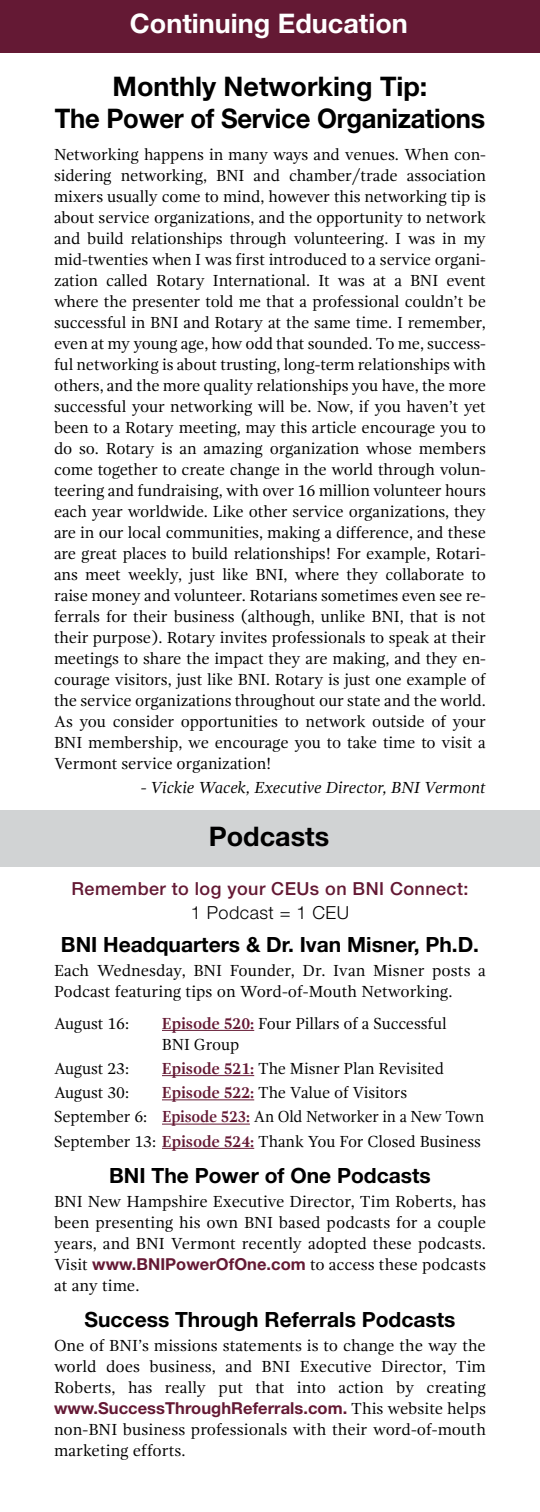
<style>
.page{position:relative;width:540px;height:1512px;background:#fff}
.page>*{position:absolute;margin:0;border:0;box-sizing:border-box;transform-origin:0 0}
.t1{font:700 27px/32.4px "Helvetica Neue";color:#000;text-align:center}
.t2{font:700 27px "Helvetica Neue";color:#fff}
.t3{font:700 21px "Helvetica Neue";color:#000}
.t4{font:500 18px "Helvetica Neue";letter-spacing:.025em;color:#641934}
.t5{font:300 18px "Helvetica Neue";letter-spacing:.025em;color:#000}
.t6{font:16.5px/21px "Gandhi Serif";letter-spacing:-.005em;color:#000}
.t7{font:700 16.5px "Helvetica Neue";letter-spacing:.005em;color:#641934}
.t8{font:italic 16.5px "Gandhi Serif";letter-spacing:.005em;color:#000}
.s1{font-weight:700;color:#641934}
.s2{font-family:"Helvetica Neue";font-weight:700;color:#641934}
.s3{font-family:"Gandhi Serif";font-weight:400;color:#000}
</style>
<div class="page">
<div style="left:0;top:810px;width:540px;height:56px;background:#d1d3d4"></div>
<hr style="left:162px;top:1030px;width:92px;height:1px;background:#641934">
<hr style="left:162px;top:1075px;width:92px;height:1px;background:#641934">
<hr style="left:162px;top:1099px;width:92px;height:1px;background:#641934">
<hr style="left:162px;top:1124px;width:88px;height:1px;background:#641934">
<hr style="left:162px;top:1148px;width:92px;height:1px;background:#641934">
<div style="left:0;top:0;width:540px;height:53px;background:#641934"></div>
<h1 class="t2" style="left:130px;top:6px;width:279px">Continuing Education</h1>
<h1 class="t1" style="left:55px;top:69px;width:432px">Monthly Networking Tip:<br>The Power of Service Organizations</h1>
<p class="t6" style="left:54px;top:144px;width:434px;text-align:justify">Networking happens in many ways and venues. When con&shy;sidering networking, BNI and chamber/trade association mixers usually come to mind, however this networking tip is about service organizations, and the opportunity to network and build relationships through volunteering. I was in my mid-twenties when I was first introduced to a service organi&shy;zation called Rotary International. It was at a BNI event where the presenter told me that a professional couldn’t be successful in BNI and Rotary at the same time. I remember, even at my young age, how odd that sounded. To me, success&shy;ful networking is about trusting, long-term relationships with others, and the more quality relationships you have, the more successful your networking will be. Now, if you haven’t yet been to a Rotary meeting, may this article encourage you to do so. Rotary is an amazing organization whose members come together to create change in the world through volun&shy;teering and fundraising, with over 16 million volunteer hours each year worldwide. Like other service organizations, they are in our local communities, making a difference, and these are great places to build relationships! For example, Rotari&shy;ans meet weekly, just like BNI, where they collaborate to raise money and volunteer. Rotarians sometimes even see re&shy;ferrals for their business (although, unlike BNI, that is not their purpose). Rotary invites professionals to speak at their meetings to share the impact they are making, and they en&shy;courage visitors, just like BNI. Rotary is just one example of the service organizations throughout our state and the world.<br>As you consider opportunities to network outside of your BNI membership, we encourage you to take time to visit a Vermont service organization!</p>
<p class="t8" style="left:141px;top:778px;width:347px">- Vickie Wacek, Executive Director, BNI Vermont</p>
<h1 class="t1" style="left:209px;top:820px;width:122px">Podcasts</h1>
<p class="t4" style="left:71px;top:877px;width:399px">Remember to log your CEUs on BNI Connect:</p>
<p class="t5" style="left:191px;top:902px;width:160px">1 Podcast = 1 CEU</p>
<p class="t3" style="left:61px;top:931px;width:420px">BNI Headquarters &amp; Dr. Ivan Misner, Ph.D.</p>
<p class="t6" style="left:54px;top:960px;width:433px">Each Wednesday, BNI Founder, Dr. Ivan Misner posts a<br>Podcast featuring tips on Word-of-Mouth Networking.</p>
<p class="t6" style="left:54px;top:1013px;width:77px">August 16:</p>
<p class="t6" style="left:162px;top:1013px;width:286px"><span class="s1">Episode 520:</span> Four Pillars of a Successful<br>BNI Group</p>
<p class="t6" style="left:54px;top:1058px;width:77px">August 23:</p>
<p class="t6" style="left:162px;top:1058px;width:284px"><span class="s1">Episode 521:</span> The Misner Plan Revisited</p>
<p class="t6" style="left:54px;top:1082px;width:77px">August 30:</p>
<p class="t6" style="left:54px;top:1081px;width:432px;line-height:24.3px;text-indent:108px"><span class="s1">Episode 522:</span> The Value of Visitors<br>September 6: <span class="s1">Episode 523:</span> An Old Networker in a New Town<br>September 13: <span class="s1">Episode 524:</span> Thank You For Closed Business</p>
<p class="t3" style="left:109px;top:1162px;width:323px">BNI The Power of One Podcasts</p>
<p class="t6" style="left:54px;top:1191px;width:434px;text-align:justify">BNI New Hampshire Executive Director, Tim Roberts, has been presenting his own BNI based podcasts for a couple years, and BNI Vermont recently adopted these podcasts.<br>Visit <span class="s2">www.BNIPowerOfOne.com</span> to access these podcasts at any time.</p>
<p class="t3" style="left:84px;top:1306px;width:373px">Success Through Referrals Podcasts</p>
<p class="t6" style="left:54px;top:1335px;width:433px;text-align:justify">One of BNI’s missions statements is to change the way the world does business, and BNI Executive Director, Tim Roberts, has really put that into action by creating</p>
<p class="t7" style="left:54px;top:1398px;width:434px">www.SuccessThroughReferrals.com. <span class="s3">This website helps</span></p>
<p class="t6" style="left:54px;top:1419px;width:434px">non-BNI business professionals with their word-of-mouth marketing efforts.</p>
</div>
